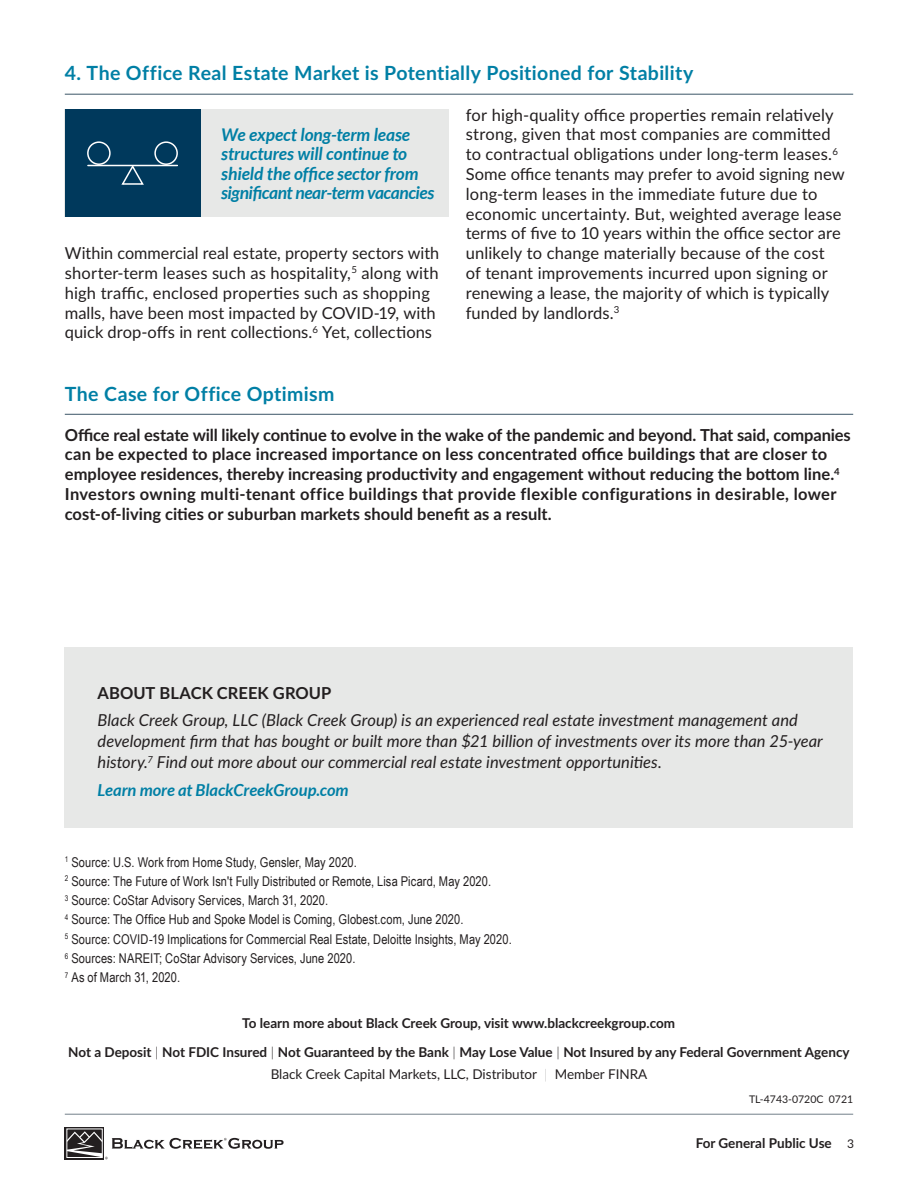
<style>
.page{position:relative;width:918px;height:1188px;background:#fff}
.page>*{position:absolute;margin:0;border:0;box-sizing:border-box;transform-origin:0 0}
.t1{font:700 19.5px "Lato";letter-spacing:.02em;color:#007fa5}
.t2{font:italic 700 17.55px/19.5px "Lato";letter-spacing:-.01em;color:#007fa5}
.t3{font:16.5px/19.8px "Lato";letter-spacing:.005em;color:#231f20}
.t4{font:700 16.5px/19.8px "Lato";letter-spacing:.005em;color:#231f20}
.t5{font:italic 16.5px/21px "Lato";color:#231f20}
.t6{font:italic 700 16.5px "Lato";color:#007fa5}
.t7{font:13.5px/19.4px "Arial Narrow";letter-spacing:.01em;color:#231f20}
.t8{font:700 13.5px/21.8px "Lato";color:#231f20;text-align:center}
.t9{font:10.5px "Lato";color:#231f20}
.s1{font-weight:300}
.s2{font-weight:400}
.s3{font-weight:100}
.s4{font-weight:400;font-size:12px}
</style>
<div class="page">
<hr style="left:65px;top:94px;width:788px;height:1px;background:#3b5566">
<hr style="left:65px;top:414px;width:788px;height:1px;background:#3b5566">
<div style="left:65px;top:109px;width:384px;height:108px;background:#e7e8e7"></div>
<div style="left:65px;top:109px;width:135px;height:108px;background:#00395c"></div>
<div style="left:87px;top:141px;width:24px;height:24px;border:2px solid #fff;border-radius:50%"></div>
<div style="left:154px;top:141px;width:24px;height:24px;border:2px solid #fff;border-radius:50%"></div>
<hr style="left:88px;top:165px;width:89px;height:1px;background:#fff">
<svg style="left:120px;top:164px;width:25px;height:21px"></svg>
<div style="left:65px;top:647px;width:788px;height:180px;background:#e7e8e7"></div>
<svg style="left:65px;top:1127px;width:39px;height:32px"></svg>
<svg style="left:67px;top:1131px;width:217px;height:28px"></svg>
<hr style="left:65px;top:1114px;width:788px;height:1px;background:#727f8a">
<p class="t1" style="left:65px;top:59px;width:630px">4. The Office Real Estate Market is Potentially Positioned for Stability</p>
<p class="t2" style="left:221px;top:125px;width:215px">We expect long-term lease structures will continue to shield the office sector from significant near-term vacancies</p>
<p class="t3" style="left:65px;top:243px;width:376px">Within commercial real estate, property sectors with shorter-term leases such as hospitality,<sup>5</sup> along with high traffic, enclosed properties such as shopping malls, have been most impacted by COVID-19, with quick drop-offs in rent collections.<sup>6</sup> Yet, collections</p>
<p class="t3" style="left:466px;top:104px;width:380px">for high-quality office properties remain relatively strong, given that most companies are committed to contractual obligations under long-term leases.<sup>6<br></sup>Some office tenants may prefer to avoid signing new long-term leases in the immediate future due to economic uncertainty. But, weighted average lease terms of five to 10 years within the office sector are unlikely to change materially because of the cost<br>of tenant improvements incurred upon signing or renewing a lease, the majority of which is typically funded by landlords.<sup>3</sup></p>
<p class="t1" style="left:65px;top:379px;width:271px">The Case for Office Optimism</p>
<p class="t4" style="left:65px;top:424px;width:788px">Office real estate will likely continue to evolve in the wake of the pandemic and beyond. That said, companies can be expected to place increased importance on less concentrated office buildings that are closer to employee residences, thereby increasing productivity and engagement without reducing the bottom line.<sup>4<br></sup>Investors owning multi-tenant office buildings that provide flexible configurations in desirable, lower cost-of-living cities or suburban markets should benefit as a result.</p>
<p class="t4" style="left:98px;top:682px;width:235px">ABOUT BLACK CREEK GROUP</p>
<p class="t5" style="left:98px;top:709px;width:727px">Black Creek Group, LLC (Black Creek Group) is an experienced real estate investment management and development firm that has bought or built more than $21 billion of investments over its more than 25-year history.<sup>7</sup> Find out more about our commercial real estate investment opportunities.</p>
<p class="t6" style="left:98px;top:781px;width:253px">Learn more at BlackCreekGroup.com</p>
<p class="t7" style="left:65px;top:852px;width:448px"><sup>1</sup> Source: U.S. Work from Home Study, Gensler, May 2020.<br><sup>2</sup> Source: The Future of Work Isn't Fully Distributed or Remote, Lisa Picard, May 2020.<br><sup>3</sup> Source: CoStar Advisory Services, March 31, 2020.<br><sup>4</sup> Source: The Office Hub and Spoke Model is Coming, Globest.com, June 2020.<br><sup>5</sup> Source: COVID-19 Implications for Commercial Real Estate, Deloitte Insights, May 2020.<br><sup>6</sup> Sources: NAREIT; CoStar Advisory Services, June 2020.<br><sup>7</sup> As of March 31, 2020.</p>
<p class="t8" style="left:242px;top:1011px;width:434px">To learn more about Black Creek Group, visit www.blackcreekgroup.com</p>
<p class="t8" style="left:68px;top:1041px;width:783px">Not a Deposit <span class="s1">|</span> Not FDIC Insured <span class="s1">|</span> Not Guaranteed by the Bank <span class="s1">|</span> May Lose Value <span class="s1">|</span> Not Insured by any Federal Government Agency<br><span class="s2">Black Creek Capital Markets, LLC, Distributor</span> <span class="s3">|</span> <span class="s2">Member FINRA</span></p>
<p class="t9" style="left:749px;top:1091px;width:106px">TL-4743-0720C 0721</p>
<p class="t8" style="left:696px;top:1132px;width:160px">For General Public Use <span class="s4">3</span></p>
</div>
